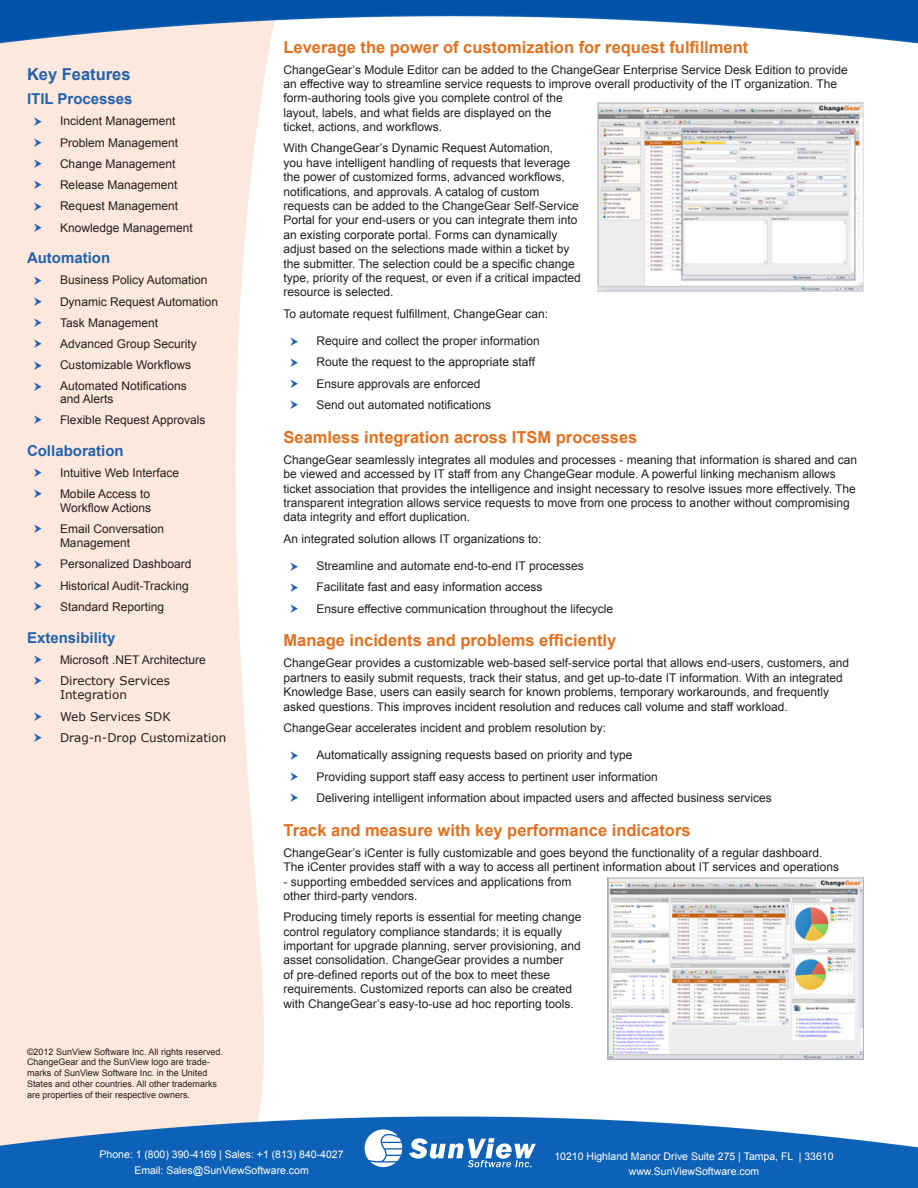
<style>
.page{position:relative;width:918px;height:1188px;background:#fff}
.page>*{position:absolute;margin:0;border:0;box-sizing:border-box;transform-origin:0 0}
.t1{font:700 16.5px "Arial";color:#e4701e}
.t2{font:700 16.5px "Arial";color:#2462af}
.t3{font:700 15px "Arial";color:#2462af}
.t4{font:12px/14.4px "Arial";color:#231f20}
.t5{font:12px/14.4px "Verdana";color:#231f20}
.t6{font:10.5px "Arial";color:#fff}
.t7{font:9px/10.8px "Arial";color:#231f20}
</style>
<div class="page">
<img style="left:0;top:0;width:918px;height:1188px">
<svg style="left:360px;top:1127px;width:42px;height:49px"></svg>
<svg style="left:409px;top:1138px;width:134px;height:38px"></svg>
<img style="left:598px;top:103px;width:266px;height:189px">
<img style="left:608px;top:878px;width:256px;height:182px">
<svg style="left:291px;top:337px;width:7px;height:9px"></svg>
<svg style="left:291px;top:358px;width:7px;height:9px"></svg>
<svg style="left:291px;top:379px;width:7px;height:9px"></svg>
<svg style="left:291px;top:401px;width:7px;height:8px"></svg>
<svg style="left:291px;top:562px;width:7px;height:9px"></svg>
<svg style="left:291px;top:583px;width:7px;height:9px"></svg>
<svg style="left:291px;top:604px;width:7px;height:9px"></svg>
<svg style="left:291px;top:751px;width:7px;height:9px"></svg>
<svg style="left:291px;top:772px;width:7px;height:9px"></svg>
<svg style="left:291px;top:794px;width:7px;height:8px"></svg>
<svg style="left:34px;top:117px;width:8px;height:9px"></svg>
<svg style="left:34px;top:138px;width:8px;height:9px"></svg>
<svg style="left:34px;top:159px;width:8px;height:9px"></svg>
<svg style="left:34px;top:180px;width:8px;height:9px"></svg>
<svg style="left:34px;top:202px;width:8px;height:9px"></svg>
<svg style="left:34px;top:223px;width:8px;height:9px"></svg>
<svg style="left:34px;top:276px;width:8px;height:9px"></svg>
<svg style="left:34px;top:297px;width:8px;height:9px"></svg>
<svg style="left:34px;top:318px;width:8px;height:9px"></svg>
<svg style="left:34px;top:339px;width:8px;height:9px"></svg>
<svg style="left:34px;top:361px;width:8px;height:9px"></svg>
<svg style="left:34px;top:382px;width:8px;height:9px"></svg>
<svg style="left:34px;top:415px;width:8px;height:9px"></svg>
<svg style="left:34px;top:468px;width:8px;height:9px"></svg>
<svg style="left:34px;top:489px;width:8px;height:9px"></svg>
<svg style="left:34px;top:525px;width:8px;height:8px"></svg>
<svg style="left:34px;top:560px;width:8px;height:9px"></svg>
<svg style="left:34px;top:581px;width:8px;height:9px"></svg>
<svg style="left:34px;top:602px;width:8px;height:9px"></svg>
<svg style="left:34px;top:655px;width:8px;height:9px"></svg>
<svg style="left:34px;top:676px;width:8px;height:9px"></svg>
<svg style="left:34px;top:712px;width:8px;height:9px"></svg>
<svg style="left:34px;top:733px;width:8px;height:9px"></svg>
<p class="t2" style="left:27px;top:63px;width:105px">Key Features</p>
<p class="t3" style="left:27px;top:89px;width:107px">ITIL Processes</p>
<p class="t4" style="left:60px;top:114px;width:117px">Incident Management</p>
<p class="t4" style="left:60px;top:135px;width:120px">Problem Management</p>
<p class="t4" style="left:60px;top:156px;width:117px">Change Management</p>
<p class="t4" style="left:60px;top:178px;width:119px">Release Management</p>
<p class="t4" style="left:60px;top:199px;width:120px">Request Management</p>
<p class="t4" style="left:60px;top:220px;width:134px">Knowledge Management</p>
<p class="t3" style="left:27px;top:248px;width:85px">Automation</p>
<p class="t4" style="left:60px;top:273px;width:149px">Business Policy Automation</p>
<p class="t4" style="left:60px;top:294px;width:160px">Dynamic Request Automation</p>
<p class="t4" style="left:60px;top:315px;width:100px">Task Management</p>
<p class="t4" style="left:60px;top:337px;width:138px">Advanced Group Security</p>
<p class="t4" style="left:60px;top:358px;width:133px">Customizable Workflows</p>
<p class="t4" style="left:60px;top:379px;width:128px">Automated Notifications</p>
<p class="t4" style="left:60px;top:392px;width:55px">and Alerts</p>
<p class="t4" style="left:60px;top:413px;width:147px">Flexible Request Approvals</p>
<p class="t3" style="left:27px;top:441px;width:98px">Collaboration</p>
<p class="t4" style="left:60px;top:465px;width:121px">Intuitive Web Interface</p>
<p class="t4" style="left:60px;top:486px;width:93px">Mobile Access to<br>Workflow Actions</p>
<p class="t4" style="left:60px;top:522px;width:106px">Email Conversation<br>Management</p>
<p class="t4" style="left:60px;top:557px;width:133px">Personalized Dashboard</p>
<p class="t4" style="left:60px;top:578px;width:130px">Historical Audit-Tracking</p>
<p class="t4" style="left:60px;top:600px;width:106px">Standard Reporting</p>
<p class="t3" style="left:27px;top:627px;width:90px">Extensibility</p>
<p class="t4" style="left:60px;top:652px;width:147px">Microsoft .NET Architecture</p>
<p class="t5" style="left:60px;top:673px;width:112px">Directory Services<br>Integration</p>
<p class="t5" style="left:60px;top:709px;width:112px">Web Services SDK</p>
<p class="t5" style="left:60px;top:730px;width:168px">Drag-n-Drop Customization</p>
<p class="t7" style="left:27px;top:1046px;width:198px">©2012 SunView Software Inc. All rights reserved.<br>ChangeGear and the SunView logo are trade&shy;marks of SunView Software Inc. in the United States and other countries. All other trademarks are properties of their respective owners.</p>
<p class="t1" style="left:284px;top:36px;width:466px">Leverage the power of customization for request fulfillment</p>
<p class="t4" style="left:284px;top:62px;width:566px">ChangeGear’s Module Editor can be added to the ChangeGear Enterprise Service Desk Edition to provide an effective way to streamline service requests to improve overall productivity of the IT organization. The form-authoring tools give you complete control of the<br>layout, labels, and what fields are displayed on the<br>ticket, actions, and workflows.</p>
<p class="t4" style="left:284px;top:141px;width:299px">With ChangeGear’s Dynamic Request Automation,<br>you have intelligent handling of requests that leverage the power of customized forms, advanced workflows, notifications, and approvals. A catalog of custom requests can be added to the ChangeGear Self-Service Portal for your end-users or you can integrate them into an existing corporate portal. Forms can dynamically adjust based on the selections made within a ticket by the submitter. The selection could be a specific change type, priority of the request, or even if a critical impacted resource is selected.</p>
<p class="t4" style="left:284px;top:306px;width:266px">To automate request fulfillment, ChangeGear can:</p>
<p class="t4" style="left:316px;top:334px;width:225px">Require and collect the proper information</p>
<p class="t4" style="left:316px;top:355px;width:220px">Route the request to the appropriate staff</p>
<p class="t4" style="left:316px;top:376px;width:166px">Ensure approvals are enforced</p>
<p class="t4" style="left:316px;top:398px;width:176px">Send out automated notifications</p>
<p class="t1" style="left:284px;top:426px;width:355px">Seamless integration across ITSM processes</p>
<p class="t4" style="left:284px;top:452px;width:575px">ChangeGear seamlessly integrates all modules and processes - meaning that information is shared and can be viewed and accessed by IT staff from any ChangeGear module. A powerful linking mechanism allows ticket association that provides the intelligence and insight necessary to resolve issues more effectively. The transparent integration allows service requests to move from one process to another without compromising data integrity and effort duplication.</p>
<p class="t4" style="left:284px;top:531px;width:259px">An integrated solution allows IT organizations to:</p>
<p class="t4" style="left:316px;top:559px;width:269px">Streamline and automate end-to-end IT processes</p>
<p class="t4" style="left:316px;top:580px;width:228px">Facilitate fast and easy information access</p>
<p class="t4" style="left:316px;top:601px;width:298px">Ensure effective communication throughout the lifecycle</p>
<p class="t1" style="left:284px;top:630px;width:334px">Manage incidents and problems efficiently</p>
<p class="t4" style="left:284px;top:656px;width:567px">ChangeGear provides a customizable web-based self-service portal that allows end-users, customers, and partners to easily submit requests, track their status, and get up-to-date IT information. With an integrated Knowledge Base, users can easily search for known problems, temporary workarounds, and frequently asked questions. This improves incident resolution and reduces call volume and staff workload.</p>
<p class="t4" style="left:284px;top:721px;width:324px">ChangeGear accelerates incident and problem resolution by:</p>
<p class="t4" style="left:316px;top:748px;width:318px">Automatically assigning requests based on priority and type</p>
<p class="t4" style="left:316px;top:769px;width:343px">Providing support staff easy access to pertinent user information</p>
<p class="t4" style="left:316px;top:791px;width:457px">Delivering intelligent information about impacted users and affected business services</p>
<p class="t1" style="left:284px;top:819px;width:409px">Track and measure with key performance indicators</p>
<p class="t4" style="left:284px;top:845px;width:557px">ChangeGear’s iCenter is fully customizable and goes beyond the functionality of a regular dashboard.<br>The iCenter provides staff with a way to access all pertinent information about IT services and operations</p>
<p class="t4" style="left:284px;top:874px;width:290px">- supporting embedded services and applications from other third-party vendors.</p>
<p class="t4" style="left:284px;top:910px;width:300px">Producing timely reports is essential for meeting change control regulatory compliance standards; it is equally important for upgrade planning, server provisioning, and asset consolidation. ChangeGear provides a number<br>of pre-defined reports out of the box to meet these requirements. Customized reports can also be created with ChangeGear’s easy-to-use ad hoc reporting tools.</p>
<p class="t6" style="left:100px;top:1147px;width:246px">Phone: 1 (800) 390-4169 | Sales: +1 (813) 840-4027</p>
<p class="t6" style="left:134px;top:1163px;width:176px">Email: Sales@SunViewSoftware.com</p>
<p class="t6" style="left:554px;top:1149px;width:281px">10210 Highland Manor Drive Suite 275 | Tampa, FL | 33610</p>
<p class="t6" style="left:629px;top:1165px;width:132px">www.SunViewSoftware.com</p>
</div>
